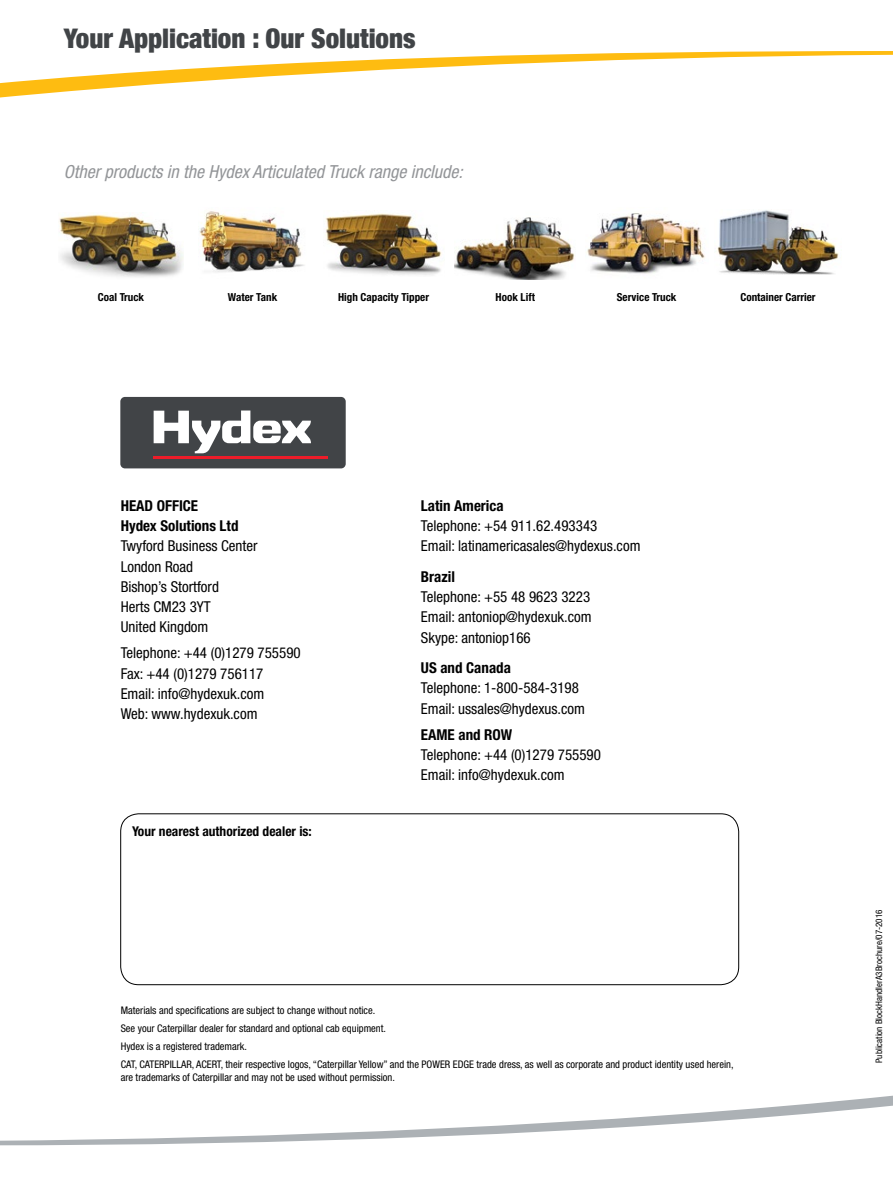
<style>
.page{position:relative;width:893px;height:1188px;background:#fff}
.page>*{position:absolute;margin:0;border:0;box-sizing:border-box;transform-origin:0 0}
.t1{font:900 condensed 27px "Helvetica Neue";color:#414447}
.Specs_text{font:italic condensed 18px "Helvetica Neue LT Std";color:#939598}
.Specs_text-2{font:condensed 15px "Helvetica Neue LT Std";color:#000}
.Specs_text-3{font:700 condensed 15px "Helvetica Neue LT Std";color:#000}
.Specs_text-4{font:700 condensed 13.5px "Helvetica Neue LT Std";color:#000}
.Specs_text-5{font:700 condensed 11.1px "Helvetica Neue LT Std";color:#000}
.Specs_text-6{font:condensed 10.5px/13.5px "Helvetica Neue LT Std";color:#000}
.Specs_text-7{font:condensed 9px "Helvetica Neue LT Std";color:#000}
</style>
<div class="page">
<div style="left:120px;top:397px;width:226px;height:71px;background:#414447;border-radius:5px"></div>
<svg style="left:154px;top:411px;width:157px;height:42px"></svg>
<hr style="left:154px;top:456px;width:174px;height:2px;background:#ed1c29">
<svg style="left:0;top:1096px;width:893px;height:49px"></svg>
<svg style="left:0;top:51px;width:893px;height:47px"></svg>
<div style="left:120px;top:813px;width:619px;height:172px;border:1px solid #000;border-radius:18px"></div>
<img style="left:199px;top:211px;width:105px;height:61px">
<img style="left:587px;top:213px;width:118px;height:61px">
<img style="left:455px;top:217px;width:120px;height:63px">
<img style="left:325px;top:213px;width:117px;height:62px">
<img style="left:59px;top:214px;width:125px;height:63px">
<img style="left:716px;top:210px;width:123px;height:65px">
<p class="t1" style="left:64px;top:16px;width:353px">Your Application : Our Solutions</p>
<p class="Specs_text" style="left:64px;top:161px;width:400px">Other products in the Hydex Articulated Truck range include:</p>
<p class="Specs_text-5" style="left:98px;top:291px;width:48px">Coal Truck</p>
<p class="Specs_text-5" style="left:228px;top:291px;width:51px">Water Tank</p>
<p class="Specs_text-5" style="left:338px;top:291px;width:93px">High Capacity Tipper</p>
<p class="Specs_text-5" style="left:496px;top:291px;width:41px">Hook Lift</p>
<p class="Specs_text-5" style="left:617px;top:291px;width:61px">Service Truck</p>
<p class="Specs_text-5" style="left:740px;top:291px;width:77px">Container Carrier</p>
<p class="Specs_text-3" style="left:121px;top:497px;width:79px">HEAD OFFICE</p>
<p class="Specs_text-3" style="left:121px;top:517px;width:119px">Hydex Solutions Ltd</p>
<p class="Specs_text-2" style="left:121px;top:537px;width:138px">Twyford Business Center</p>
<p class="Specs_text-2" style="left:121px;top:558px;width:74px">London Road</p>
<p class="Specs_text-2" style="left:121px;top:578px;width:100px">Bishop’s Stortford</p>
<p class="Specs_text-2" style="left:121px;top:598px;width:92px">Herts CM23 3YT</p>
<p class="Specs_text-2" style="left:121px;top:618px;width:89px">United Kingdom</p>
<p class="Specs_text-2" style="left:121px;top:644px;width:182px">Telephone: +44 (0)1279 755590</p>
<p class="Specs_text-2" style="left:121px;top:665px;width:144px">Fax: +44 (0)1279 756117</p>
<p class="Specs_text-2" style="left:121px;top:685px;width:145px">Email: info@hydexuk.com</p>
<p class="Specs_text-2" style="left:121px;top:705px;width:138px">Web: www.hydexuk.com</p>
<p class="Specs_text-4" style="left:132px;top:823px;width:181px">Your nearest authorized dealer is:</p>
<p class="Specs_text-3" style="left:421px;top:497px;width:84px">Latin America</p>
<p class="Specs_text-2" style="left:421px;top:517px;width:178px">Telephone: +54 911.62.493343</p>
<p class="Specs_text-2" style="left:421px;top:537px;width:221px">Email: latinamericasales@hydexus.com</p>
<p class="Specs_text-3" style="left:421px;top:568px;width:36px">Brazil</p>
<p class="Specs_text-2" style="left:421px;top:588px;width:171px">Telephone: +55 48 9623 3223</p>
<p class="Specs_text-2" style="left:421px;top:608px;width:172px">Email: antoniop@hydexuk.com</p>
<p class="Specs_text-2" style="left:421px;top:629px;width:111px">Skype: antoniop166</p>
<p class="Specs_text-3" style="left:421px;top:659px;width:91px">US and Canada</p>
<p class="Specs_text-2" style="left:421px;top:679px;width:160px">Telephone: 1-800-584-3198</p>
<p class="Specs_text-2" style="left:421px;top:700px;width:166px">Email: ussales@hydexus.com</p>
<p class="Specs_text-3" style="left:421px;top:726px;width:93px">EAME and ROW</p>
<p class="Specs_text-2" style="left:421px;top:746px;width:182px">Telephone: +44 (0)1279 755590</p>
<p class="Specs_text-2" style="left:421px;top:766px;width:145px">Email: info@hydexuk.com</p>
<p class="Specs_text-6" style="left:121px;top:1004px;width:256px">Materials and specifications are subject to change without notice.</p>
<p class="Specs_text-6" style="left:121px;top:1022px;width:267px">See your Caterpillar dealer for standard and optional cab equipment.</p>
<p class="Specs_text-6" style="left:121px;top:1039px;width:128px">Hydex is a registered trademark.</p>
<p class="Specs_text-6" style="left:121px;top:1057px;width:614px">CAT, CATERPILLAR, ACERT, their respective logos, “Caterpillar Yellow” and the POWER EDGE trade dress, as well as corporate and product identity used herein, are trademarks of Caterpillar and may not be used without permission.</p>
<p class="Specs_text-7" style="left:874px;top:1063px;width:155px;rotate:-90deg">Publication BlockHandlerA3Brochure/07-2016</p>
</div>
